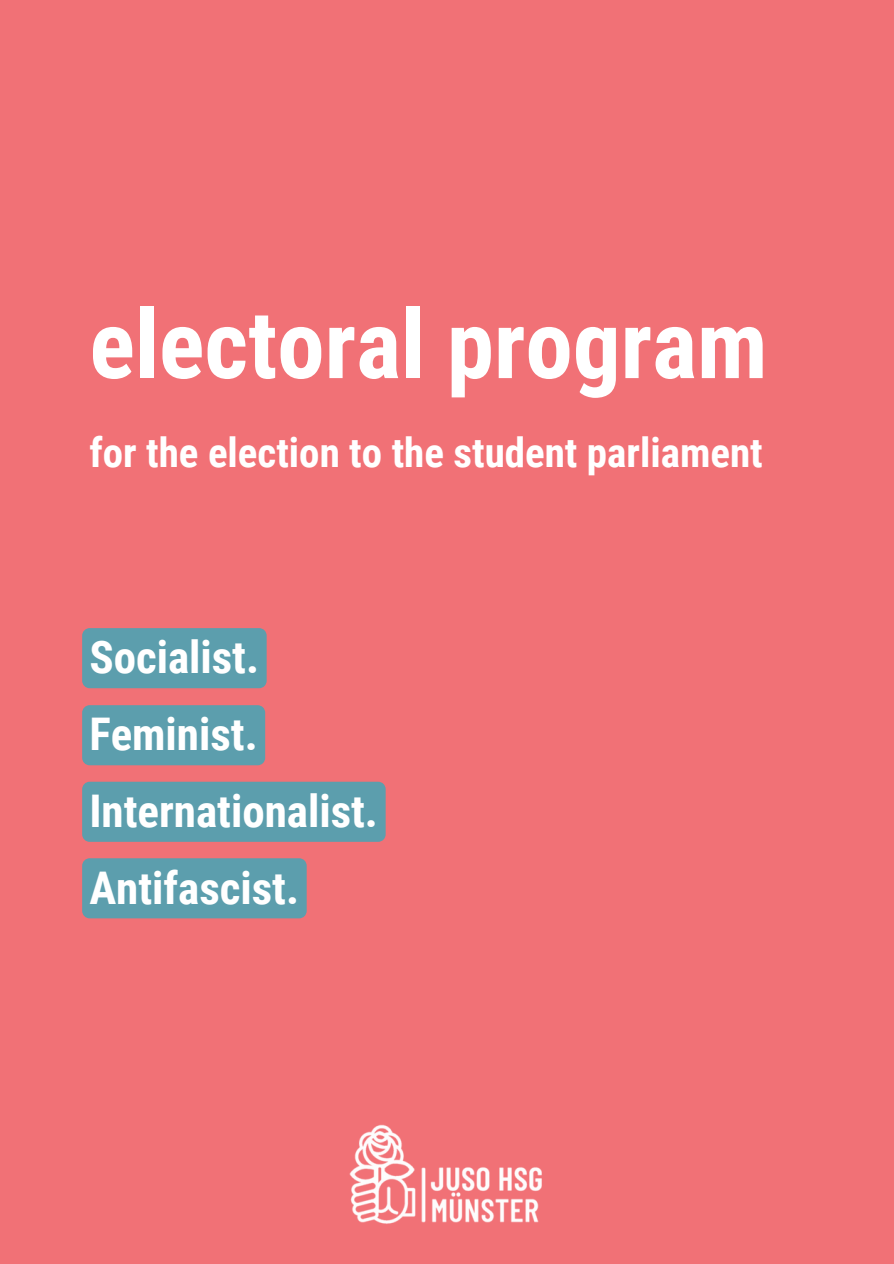
<style>
.page{position:relative;width:894px;height:1264px;background:#fff}
.page>*{position:absolute;margin:0;border:0;box-sizing:border-box;transform-origin:0 0}
.t1{font:700 95.1px "Roboto Condensed";color:#fff}
.t2{font:700 45px "Roboto Condensed";color:#fff}
.t3{font:700 40.95px "Roboto Condensed";color:#fff}
</style>
<div class="page">
<div style="left:0;top:0;width:893px;height:1263px;background:#f17176"></div>
<img style="left:349px;top:1124px;width:193px;height:100px">
<div style="left:82px;top:628px;width:184px;height:60px;background:#5c9ead"></div>
<div style="left:82px;top:705px;width:183px;height:60px;background:#5c9ead"></div>
<div style="left:82px;top:781px;width:303px;height:60px;background:#5c9ead"></div>
<div style="left:82px;top:858px;width:224px;height:60px;background:#5c9ead"></div>
<p class="t1" style="left:89px;top:290px;width:679px">electoral program</p>
<p class="t3" style="left:89px;top:429px;width:674px">for the election to the student parliament</p>
<p class="t2" style="left:89px;top:631px;width:171px">Socialist.</p>
<p class="t2" style="left:89px;top:708px;width:170px">Feminist.</p>
<p class="t2" style="left:89px;top:785px;width:290px">Internationalist.</p>
<p class="t2" style="left:89px;top:861px;width:211px">Antifascist.</p>
</div>
